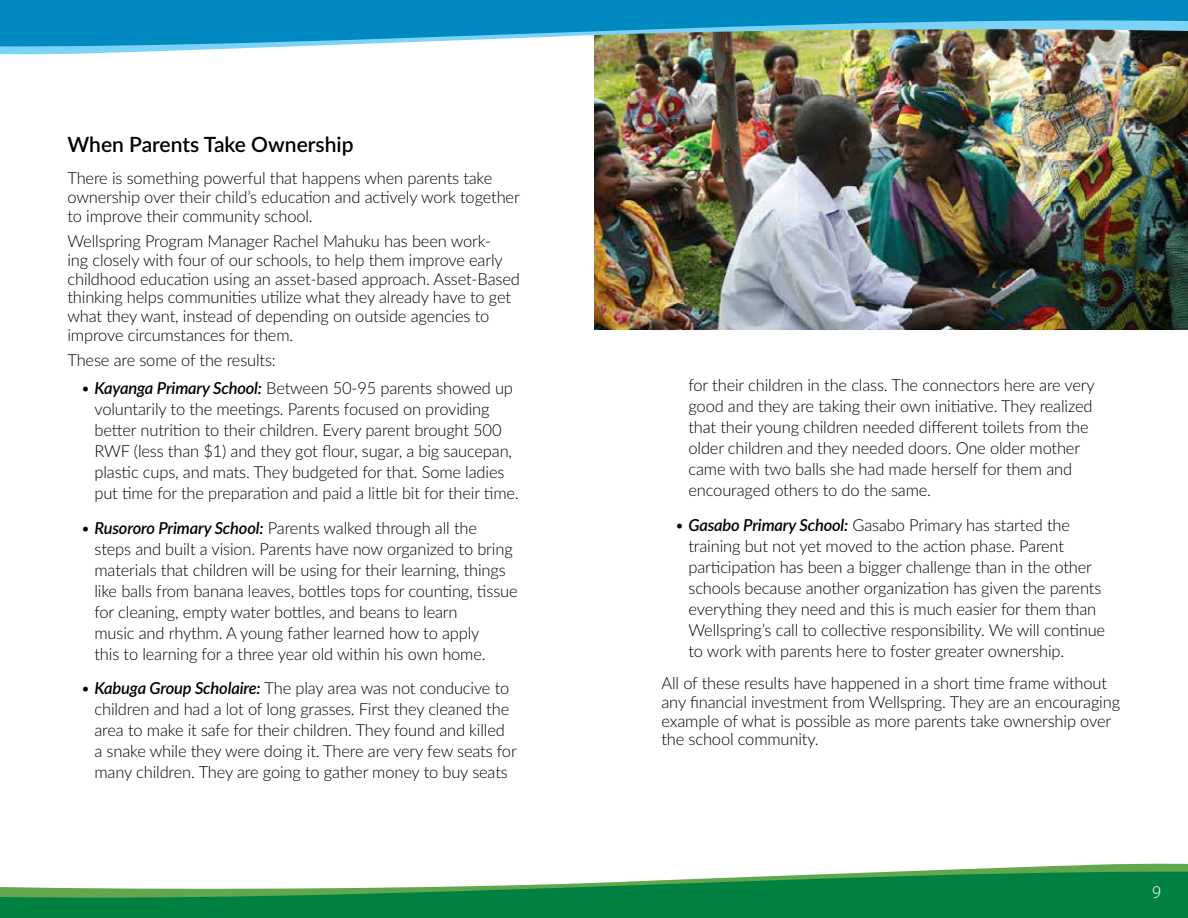
<style>
.page{position:relative;width:1188px;height:918px;background:#fff}
.page>*{position:absolute;margin:0;border:0;box-sizing:border-box;transform-origin:0 0}
.t1{font:600 21px "Lato";color:#000}
.t2{font:300 18px "Myriad Pro";color:#fff}
.t3{font:300 16.5px/21px "Lato";letter-spacing:-.01em;color:#000}
.s1{font-weight:600;font-style:italic}
</style>
<div class="page">
<img style="left:594px;top:87px;width:594px;height:242px">
<svg style="left:0;top:863px;width:1188px;height:55px;fill:#008142"></svg>
<img style="left:0;top:0;width:1188px;height:87px">
<p class="t1" style="left:68px;top:129px;width:288px">When Parents Take Ownership</p>
<p class="t3" style="left:68px;top:168px;width:454px;line-height:18.8px">There is something powerful that happens when parents take ownership over their child’s education and actively work together to improve their community school.</p>
<p class="t3" style="left:68px;top:231px;width:454px;line-height:18.8px">Wellspring Program Manager Rachel Mahuku has been work-<br>ing closely with four of our schools, to help them improve early childhood education using an asset-based approach. Asset-Based thinking helps communities utilize what they already have to get what they want, instead of depending on outside agencies to improve circumstances for them.</p>
<p class="t3" style="left:68px;top:349px;width:210px">These are some of the results:</p>
<p class="t3" style="left:94px;top:377px;width:426px;text-indent:-13px">• <span class="s1">Kayanga Primary School:</span> Between 50-95 parents showed up voluntarily to the meetings. Parents focused on providing better nutrition to their children. Every parent brought 500<br>RWF (less than $1) and they got flour, sugar, a big saucepan, plastic cups, and mats. They budgeted for that. Some ladies put time for the preparation and paid a little bit for their time.</p>
<p class="t3" style="left:94px;top:517px;width:425px;text-indent:-13px">• <span class="s1">Rusororo Primary School:</span> Parents walked through all the steps and built a vision. Parents have now organized to bring materials that children will be using for their learning, things like balls from banana leaves, bottles tops for counting, tissue for cleaning, empty water bottles, and beans to learn<br>music and rhythm. A young father learned how to apply<br>this to learning for a three year old within his own home.</p>
<p class="t3" style="left:94px;top:677px;width:424px;text-indent:-13px">• <span class="s1">Kabuga Group Scholaire:</span> The play area was not conducive to children and had a lot of long grasses. First they cleaned the area to make it safe for their children. They found and killed a snake while they were doing it. There are very few seats for many children. They are going to gather money to buy seats</p>
<p class="t3" style="left:688px;top:374px;width:408px">for their children in the class. The connectors here are very good and they are taking their own initiative. They realized that their young children needed different toilets from the older children and they needed doors. One older mother came with two balls she had made herself for them and encouraged others to do the same.</p>
<p class="t3" style="left:688px;top:514px;width:418px;text-indent:-13px">• <span class="s1">Gasabo Primary School:</span> Gasabo Primary has started the training but not yet moved to the action phase. Parent participation has been a bigger challenge than in the other schools because another organization has given the parents everything they need and this is much easier for them than Wellspring’s call to collective responsibility. We will continue to work with parents here to foster greater ownership.</p>
<p class="t3" style="left:662px;top:673px;width:460px;line-height:18.8px">All of these results have happened in a short time frame without any financial investment from Wellspring. They are an encouraging example of what is possible as more parents take ownership over the school community.</p>
<p class="t2" style="left:1152px;top:881px;width:10px">9</p>
</div>
